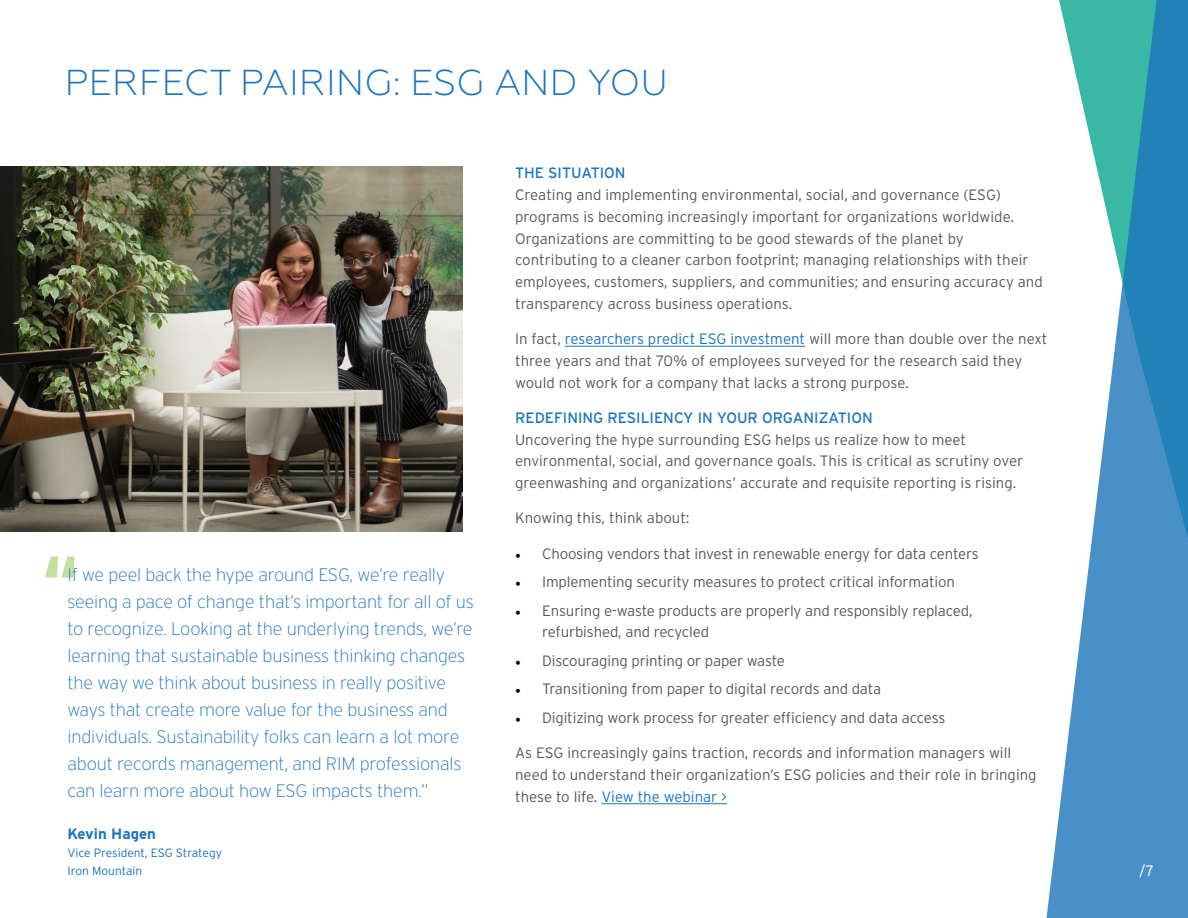
<style>
.page{position:relative;width:1188px;height:918px;background:#fff}
.page>*{position:absolute;margin:0;border:0;box-sizing:border-box;transform-origin:0 0}
.t1{font:300 36px "Geometria";letter-spacing:.01em;color:#1c75bc}
.t2{font:200 18px/27px "Interstate";letter-spacing:-.01em;color:#1c75bd}
.t3{font:300 15px/21.8px "Interstate";color:#58595b}
.t4{font:15px "Interstate";color:#1c75bd}
.t5{font:700 15px "Interstate";color:#1c75bd}
.t6{font:300 15px "Interstate";color:#fff}
.t7{font:300 12px/18px "Interstate";color:#1c75bd}
.s1{color:#1c75bc}
.s2{font-family:"Minion Pro";font-weight:400;color:#000}
</style>
<div class="page">
<svg style="left:1046px;top:0;width:142px;height:918px"></svg>
<hr style="left:565px;top:346px;width:240px;height:1px;background:#1c75bc">
<hr style="left:601px;top:803px;width:126px;height:1px;background:#1c75bc">
<img style="left:0;top:167px;width:462px;height:364px">
<svg style="left:45px;top:556px;width:30px;height:22px"></svg>
<h1 class="t1" style="left:65px;top:62px;width:604px">PERFECT PAIRING: ESG AND YOU</h1>
<p class="t2" style="left:68px;top:561px;width:408px">If we peel back the hype around ESG, we’re really seeing a pace of change that’s important for all of us to recognize. Looking at the underlying trends, we’re learning that sustainable business thinking changes the way we think about business in really positive ways that create more value for the business and individuals. Sustainability folks can learn a lot more about records management, and RIM professionals can learn more about how ESG impacts them.”</p>
<p class="t5" style="left:67px;top:826px;width:90px">Kevin Hagen</p>
<p class="t7" style="left:68px;top:844px;width:156px">Vice President, ESG Strategy<br>Iron Mountain</p>
<p class="t4" style="left:515px;top:164px;width:112px">THE SITUATION</p>
<p class="t3" style="left:515px;top:184px;width:529px">Creating and implementing environmental, social, and governance (ESG) programs is becoming increasingly important for organizations worldwide.<br>Organizations are committing to be good stewards of the planet by contributing to a cleaner carbon footprint; managing relationships with their employees, customers, suppliers, and communities; and ensuring accuracy and transparency across business operations.</p>
<p class="t3" style="left:515px;top:328px;width:534px">In fact, <span class="s1">researchers predict ESG investment</span> will more than double over the next three years and that 70% of employees surveyed for the research said they would not work for a company that lacks a strong purpose.</p>
<p class="t4" style="left:515px;top:409px;width:359px">REDEFINING RESILIENCY IN YOUR ORGANIZATION</p>
<p class="t3" style="left:515px;top:428px;width:510px">Uncovering the hype surrounding ESG helps us realize how to meet environmental, social, and governance goals. This is critical as scrutiny over greenwashing and organizations’ accurate and requisite reporting is rising.</p>
<p class="t3" style="left:515px;top:507px;width:176px">Knowing this, think about:</p>
<p class="t3" style="left:515px;top:542px;width:465px"><span class="s2">•</span> Choosing vendors that invest in renewable energy for data centers</p>
<p class="t3" style="left:515px;top:571px;width:441px"><span class="s2">•</span> Implementing security measures to protect critical information</p>
<p class="t3" style="left:542px;top:599px;width:432px;text-indent:-27px"><span class="s2">•</span> Ensuring e-waste products are properly and responsibly replaced, refurbished, and recycled</p>
<p class="t3" style="left:515px;top:650px;width:271px"><span class="s2">•</span> Discouraging printing or paper waste</p>
<p class="t3" style="left:515px;top:678px;width:368px"><span class="s2">•</span> Transitioning from paper to digital records and data</p>
<p class="t3" style="left:515px;top:707px;width:432px"><span class="s2">•</span> Digitizing work process for greater efficiency and data access</p>
<p class="t3" style="left:515px;top:742px;width:523px">As ESG increasingly gains traction, records and information managers will need to understand their organization’s ESG policies and their role in bringing these to life. <span class="s1">View the webinar &gt;</span></p>
<p class="t6" style="left:1139px;top:862px;width:17px">/7</p>
</div>
